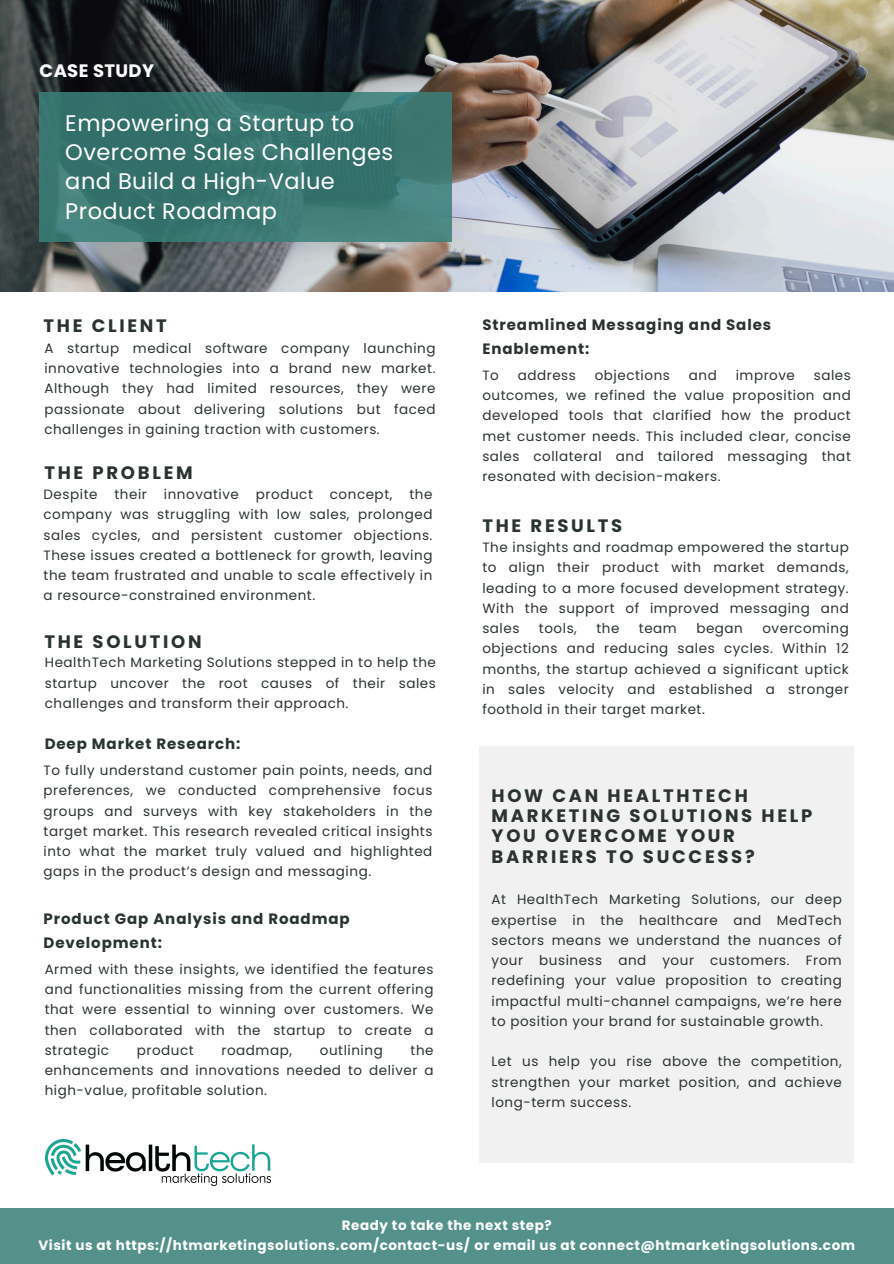
<style>
.page{position:relative;width:894px;height:1264px;background:#fff}
.page>*{position:absolute;margin:0;border:0;box-sizing:border-box;transform-origin:0 0}
.t1{font:22.5px/29.2px "Poppins";letter-spacing:.02em;color:#fff}
.t2{font:700 18px/20.2px "Poppins";letter-spacing:.15em;color:#2b3332}
.t3{font:700 18px "Poppins";letter-spacing:.02em;color:#fff}
.t4{font:700 15px/23.7px "Poppins";letter-spacing:.06em;color:#2b3332}
.t5{font:13.5px/20.2px "Poppins";letter-spacing:.04em;color:#2b3332;text-align:justify}
.t6{font:700 13.5px/20.2px "Poppins";letter-spacing:.04em;color:#fff;text-align:center}
</style>
<div class="page">
<img style="left:0;top:0;width:892px;height:292px">
<div style="left:0;top:1207px;width:893px;height:56px;background:#55918b"></div>
<svg style="left:40px;top:92px;width:412px;height:150px;background:#397670"></svg>
<div style="left:479px;top:746px;width:374px;height:416px;background:#f1f1f1"></div>
<img style="left:46px;top:1139px;width:225px;height:46px">
<h1 class="t3" style="left:40px;top:58px;width:116px">CASE STUDY</h1>
<h2 class="t1" style="left:65px;top:108px;width:329px">Empowering a Startup to<br>Overcome Sales Challenges and Build a High-Value<br>Product Roadmap</h2>
<h4 class="t2" style="left:44px;top:316px;width:125px">THE CLIENT</h4>
<h2 class="t5" style="left:44px;top:338px;width:392px">A startup medical software company launching innovative technologies into a brand new market.<br>Although they had limited resources, they were passionate about delivering solutions but faced challenges in gaining traction with customers.</h2>
<h4 class="t2" style="left:44px;top:463px;width:150px">THE PROBLEM</h4>
<h2 class="t5" style="left:44px;top:484px;width:55px">Despite</h2>
<h2 class="t5" style="left:114px;top:484px;width:34px">their</h2>
<h2 class="t5" style="left:164px;top:484px;width:76px">innovative</h2>
<h2 class="t5" style="left:256px;top:484px;width:58px">product</h2>
<h2 class="t5" style="left:330px;top:484px;width:64px">concept,</h2>
<h2 class="t5" style="left:44px;top:484px;width:390px;text-indent:366px">the company was struggling with low sales, prolonged sales cycles, and persistent customer objections.<br>These issues created a bottleneck for growth, leaving the team frustrated and unable to scale effectively in a resource-constrained environment.</h2>
<h3 class="t2" style="left:44px;top:631px;width:159px">THE SOLUTION</h3>
<p class="t5" style="left:45px;top:652px;width:392px">HealthTech Marketing Solutions stepped in to help the startup uncover the root causes of their sales challenges and transform their approach.</p>
<h2 class="t4" style="left:45px;top:731px;width:197px">Deep Market Research:</h2>
<p class="t5" style="left:44px;top:760px;width:390px">To fully understand customer pain points, needs, and preferences, we conducted comprehensive focus groups and surveys with key stakeholders in the target market. This research revealed critical insights into what the market truly valued and highlighted gaps in the product’s design and messaging.</p>
<p class="t4" style="left:44px;top:906px;width:307px">Product Gap Analysis and Roadmap<br>Development:</p>
<p class="t5" style="left:45px;top:958px;width:390px">Armed with these insights, we identified the features and functionalities missing from the current offering that were essential to winning over customers. We then collaborated with the startup to create a strategic</p>
<p class="t5" style="left:137px;top:1039px;width:58px">product</p>
<p class="t5" style="left:221px;top:1039px;width:72px">roadmap,</p>
<p class="t5" style="left:320px;top:1039px;width:64px">outlining</p>
<p class="t5" style="left:45px;top:1039px;width:390px;text-indent:366px">the enhancements and innovations needed to deliver a high-value, profitable solution.</p>
<h3 class="t4" style="left:482px;top:313px;width:290px">Streamlined Messaging and Sales<br>Enablement:</h3>
<h4 class="t5" style="left:482px;top:365px;width:18px">To</h4>
<h4 class="t5" style="left:517px;top:365px;width:60px">address</h4>
<h4 class="t5" style="left:594px;top:365px;width:77px">objections</h4>
<h4 class="t5" style="left:688px;top:365px;width:29px">and</h4>
<h4 class="t5" style="left:735px;top:365px;width:61px">improve</h4>
<h4 class="t5" style="left:482px;top:365px;width:370px;text-indent:331px">sales outcomes, we refined the value proposition and developed tools that clarified how the product met customer needs. This included clear, concise sales collateral and tailored messaging that resonated with decision-makers.</h4>
<h4 class="t2" style="left:482px;top:515px;width:141px">THE RESULTS</h4>
<h2 class="t5" style="left:482px;top:537px;width:368px">The insights and roadmap empowered the startup to align their product with market demands, leading to a more focused development strategy.<br>With the support of improved messaging and sales</h2>
<h2 class="t5" style="left:482px;top:618px;width:368px;text-indent:280px">overcoming objections and reducing sales cycles. Within 12 months, the startup achieved a significant uptick in sales velocity and established a stronger foothold in their target market.</h2>
<h2 class="t5" style="left:539px;top:618px;width:39px">tools,</h2>
<h2 class="t5" style="left:596px;top:618px;width:25px">the</h2>
<h2 class="t5" style="left:638px;top:618px;width:39px">team</h2>
<h2 class="t5" style="left:696px;top:618px;width:48px">began</h2>
<h3 class="t2" style="left:491px;top:785px;width:322px">HOW CAN HEALTHTECH<br>MARKETING SOLUTIONS HELP<br>YOU OVERCOME YOUR<br>BARRIERS TO SUCCESS?</h3>
<h2 class="t5" style="left:491px;top:889px;width:352px">At HealthTech Marketing Solutions, our deep expertise in the healthcare and MedTech sectors means we understand the nuances of your business and your customers. From redefining your value proposition to creating impactful multi-channel campaigns, we’re here to position your brand for sustainable growth.</h2>
<h4 class="t5" style="left:491px;top:1051px;width:352px">Let us help you rise above the competition, strengthen your market position, and achieve long-term success.</h4>
<p class="t6" style="left:38px;top:1215px;width:817px">Ready to take the next step?<br>Visit us at https://htmarketingsolutions.com/contact-us/ or email us at connect@htmarketingsolutions.com</p>
</div>
